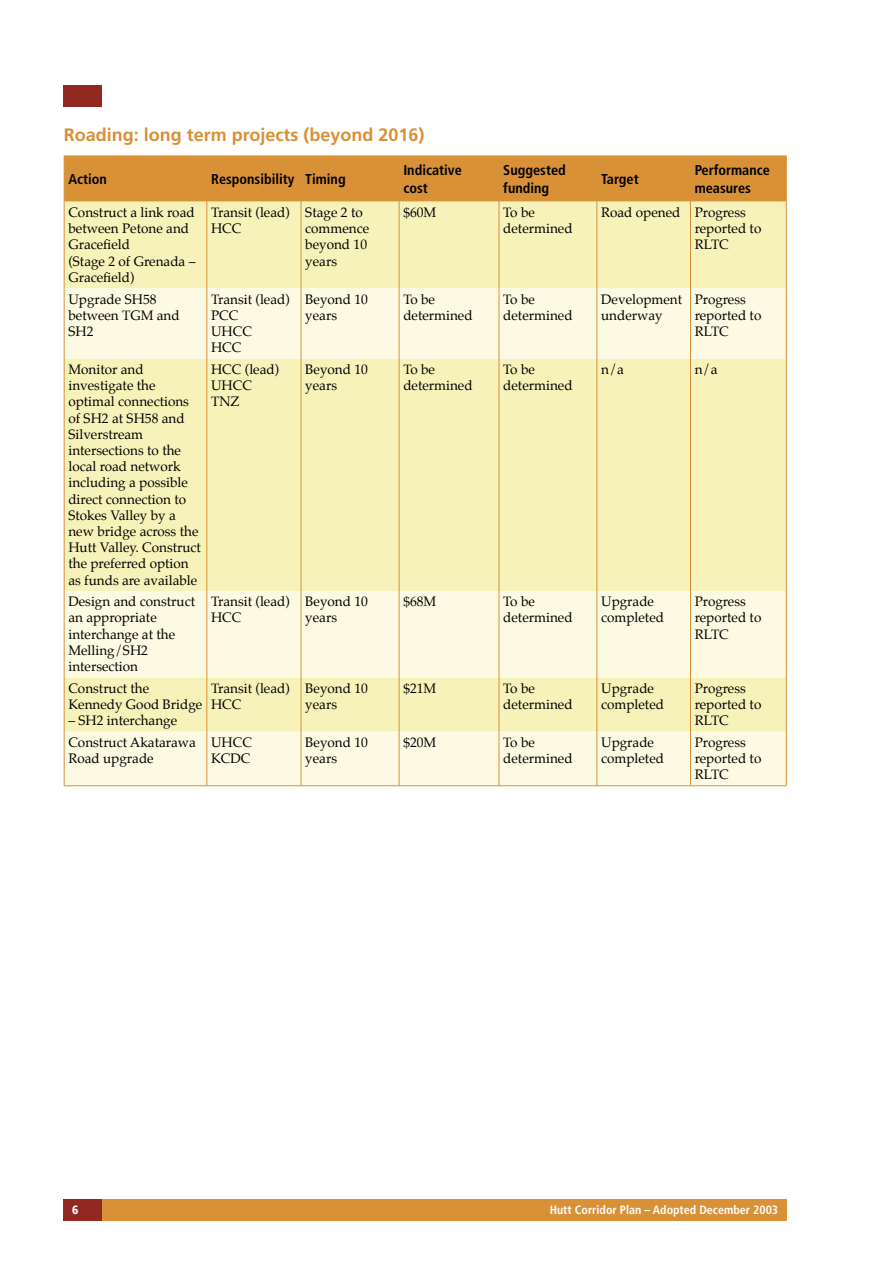
<style>
.page{position:relative;width:893px;height:1263px;background:#fff}
.page>*{position:absolute;margin:0;border:0;box-sizing:border-box;transform-origin:0 0}
.t1{font:700 18px "Frutiger";color:#d89137}
.t2{font:700 condensed 14.25px/18px "Frutiger";color:#000}
.t3{font:13.5px/16.2px "Palatino";color:#000}
.t4{font:700 condensed 12px "Frutiger";color:#fff}
.t5{font:900 condensed 12px "Frutiger";color:#fff}
</style>
<div class="page">
<div style="left:64px;top:1199px;width:723px;height:21px;background:#d89137"></div>
<div style="left:64px;top:1199px;width:38px;height:21px;background:#932823"></div>
<div style="left:64px;top:85px;width:38px;height:21px;background:#932823"></div>
<div style="left:65px;top:157px;width:721px;height:45px;background:#d89137"></div>
<div style="left:65px;top:202px;width:721px;height:86px;background:#f6f2b9"></div>
<svg style="left:65px;top:288px;width:721px;height:497px;background:#f8f5ca"></svg>
<hr style="left:64px;top:156px;width:143px;height:1px;background:#d89137">
<hr style="left:64px;top:156px;width:1px;height:46px;background:#d89137">
<hr style="left:207px;top:156px;width:94px;height:1px;background:#d89137">
<hr style="left:206px;top:156px;width:1px;height:46px;background:#d89137">
<hr style="left:301px;top:156px;width:98px;height:1px;background:#d89137">
<hr style="left:301px;top:156px;width:1px;height:46px;background:#d89137">
<hr style="left:399px;top:156px;width:100px;height:1px;background:#d89137">
<hr style="left:399px;top:156px;width:1px;height:46px;background:#d89137">
<hr style="left:499px;top:156px;width:98px;height:1px;background:#d89137">
<hr style="left:499px;top:156px;width:1px;height:46px;background:#d89137">
<hr style="left:597px;top:156px;width:93px;height:1px;background:#d89137">
<hr style="left:596px;top:156px;width:1px;height:46px;background:#d89137">
<hr style="left:690px;top:156px;width:97px;height:1px;background:#d89137">
<hr style="left:690px;top:156px;width:1px;height:46px;background:#d89137">
<hr style="left:786px;top:156px;width:1px;height:46px;background:#d89137">
<hr style="left:64px;top:202px;width:1px;height:86px;background:#d89137">
<hr style="left:206px;top:202px;width:1px;height:86px;background:#d89137">
<hr style="left:301px;top:202px;width:1px;height:86px;background:#d89137">
<hr style="left:399px;top:202px;width:1px;height:86px;background:#d89137">
<hr style="left:499px;top:202px;width:1px;height:86px;background:#d89137">
<hr style="left:596px;top:202px;width:1px;height:86px;background:#d89137">
<hr style="left:690px;top:202px;width:1px;height:86px;background:#d89137">
<hr style="left:786px;top:202px;width:1px;height:86px;background:#d89137">
<hr style="left:64px;top:288px;width:1px;height:71px;background:#d89137">
<hr style="left:206px;top:288px;width:1px;height:71px;background:#d89137">
<hr style="left:301px;top:288px;width:1px;height:71px;background:#d89137">
<hr style="left:399px;top:288px;width:1px;height:71px;background:#d89137">
<hr style="left:499px;top:288px;width:1px;height:71px;background:#d89137">
<hr style="left:596px;top:288px;width:1px;height:71px;background:#d89137">
<hr style="left:690px;top:288px;width:1px;height:71px;background:#d89137">
<hr style="left:786px;top:288px;width:1px;height:71px;background:#d89137">
<hr style="left:64px;top:359px;width:1px;height:232px;background:#d89137">
<hr style="left:206px;top:359px;width:1px;height:232px;background:#d89137">
<hr style="left:301px;top:359px;width:1px;height:232px;background:#d89137">
<hr style="left:399px;top:359px;width:1px;height:232px;background:#d89137">
<hr style="left:499px;top:359px;width:1px;height:232px;background:#d89137">
<hr style="left:596px;top:359px;width:1px;height:232px;background:#d89137">
<hr style="left:690px;top:359px;width:1px;height:232px;background:#d89137">
<hr style="left:786px;top:359px;width:1px;height:232px;background:#d89137">
<hr style="left:64px;top:591px;width:1px;height:86px;background:#d89137">
<hr style="left:206px;top:591px;width:1px;height:86px;background:#d89137">
<hr style="left:301px;top:591px;width:1px;height:86px;background:#d89137">
<hr style="left:399px;top:591px;width:1px;height:86px;background:#d89137">
<hr style="left:499px;top:591px;width:1px;height:86px;background:#d89137">
<hr style="left:596px;top:591px;width:1px;height:86px;background:#d89137">
<hr style="left:690px;top:591px;width:1px;height:86px;background:#d89137">
<hr style="left:786px;top:591px;width:1px;height:86px;background:#d89137">
<hr style="left:64px;top:677px;width:1px;height:55px;background:#d89137">
<hr style="left:206px;top:677px;width:1px;height:55px;background:#d89137">
<hr style="left:301px;top:677px;width:1px;height:55px;background:#d89137">
<hr style="left:399px;top:677px;width:1px;height:55px;background:#d89137">
<hr style="left:499px;top:677px;width:1px;height:55px;background:#d89137">
<hr style="left:596px;top:677px;width:1px;height:55px;background:#d89137">
<hr style="left:690px;top:677px;width:1px;height:55px;background:#d89137">
<hr style="left:786px;top:677px;width:1px;height:55px;background:#d89137">
<hr style="left:64px;top:732px;width:1px;height:53px;background:#d89137">
<hr style="left:206px;top:732px;width:1px;height:53px;background:#d89137">
<hr style="left:301px;top:732px;width:1px;height:53px;background:#d89137">
<hr style="left:399px;top:732px;width:1px;height:53px;background:#d89137">
<hr style="left:499px;top:732px;width:1px;height:53px;background:#d89137">
<hr style="left:596px;top:732px;width:1px;height:53px;background:#d89137">
<hr style="left:690px;top:732px;width:1px;height:53px;background:#d89137">
<hr style="left:786px;top:732px;width:1px;height:53px;background:#d89137">
<hr style="left:64px;top:785px;width:143px;height:1px;background:#d89137">
<hr style="left:207px;top:785px;width:94px;height:1px;background:#d89137">
<hr style="left:301px;top:785px;width:98px;height:1px;background:#d89137">
<hr style="left:399px;top:785px;width:100px;height:1px;background:#d89137">
<hr style="left:499px;top:785px;width:98px;height:1px;background:#d89137">
<hr style="left:597px;top:785px;width:93px;height:1px;background:#d89137">
<hr style="left:690px;top:785px;width:97px;height:1px;background:#d89137">
<h1 class="t1" style="left:64px;top:124px;width:362px">Roading: long term projects (beyond 2016)</h1>
<p class="t2" style="left:68px;top:170px;width:40px">Action</p>
<p class="t2" style="left:211px;top:170px;width:136px">Responsibility Timing</p>
<p class="t2" style="left:403px;top:161px;width:60px">Indicative cost</p>
<p class="t2" style="left:503px;top:161px;width:64px">Suggested funding</p>
<p class="t2" style="left:601px;top:170px;width:39px">Target</p>
<p class="t2" style="left:695px;top:161px;width:77px">Performance measures</p>
<p class="t3" style="left:68px;top:205px;width:129px">Construct a link road between Petone and<br>Gracefield<br>(Stage 2 of Grenada –<br>Gracefield)</p>
<p class="t3" style="left:211px;top:205px;width:80px">Transit (lead)<br>HCC</p>
<p class="t3" style="left:305px;top:205px;width:65px">Stage 2 to commence beyond 10 years</p>
<p class="t3" style="left:403px;top:205px;width:35px">$60M</p>
<p class="t3" style="left:503px;top:205px;width:71px">To be determined</p>
<p class="t3" style="left:695px;top:205px;width:68px;text-indent:-94px">Road opened Progress reported to<br>RLTC</p>
<p class="t3" style="left:68px;top:292px;width:113px">Upgrade SH58 between TGM and<br>SH2</p>
<p class="t3" style="left:211px;top:292px;width:80px">Transit (lead)<br>PCC<br>UHCC<br>HCC</p>
<p class="t3" style="left:305px;top:292px;width:64px">Beyond 10 years</p>
<p class="t3" style="left:403px;top:292px;width:71px">To be determined</p>
<p class="t3" style="left:503px;top:292px;width:71px">To be determined</p>
<p class="t3" style="left:601px;top:292px;width:83px">Development underway</p>
<p class="t3" style="left:695px;top:292px;width:68px">Progress reported to<br>RLTC</p>
<p class="t3" style="left:68px;top:362px;width:134px">Monitor and investigate the optimal connections of SH2 at SH58 and<br>Silverstream intersections to the local road network including a possible direct connection to<br>Stokes Valley by a new bridge across the<br>Hutt Valley. Construct the preferred option as funds are available</p>
<p class="t3" style="left:211px;top:362px;width:70px">HCC (lead)<br>UHCC<br>TNZ</p>
<p class="t3" style="left:305px;top:362px;width:64px">Beyond 10 years</p>
<p class="t3" style="left:403px;top:362px;width:71px">To be determined</p>
<p class="t3" style="left:503px;top:362px;width:71px">To be determined</p>
<p class="t3" style="left:601px;top:362px;width:24px">n/a</p>
<p class="t3" style="left:695px;top:362px;width:24px">n/a</p>
<p class="t3" style="left:68px;top:595px;width:128px">Design and construct an appropriate interchange at the<br>Melling/SH2 intersection</p>
<p class="t3" style="left:211px;top:595px;width:80px">Transit (lead)<br>HCC</p>
<p class="t3" style="left:305px;top:595px;width:64px">Beyond 10 years</p>
<p class="t3" style="left:403px;top:595px;width:35px">$68M</p>
<p class="t3" style="left:503px;top:595px;width:71px">To be determined</p>
<p class="t3" style="left:601px;top:595px;width:64px">Upgrade completed</p>
<p class="t3" style="left:695px;top:595px;width:68px">Progress reported to<br>RLTC</p>
<p class="t3" style="left:68px;top:681px;width:135px">Construct the<br>Kennedy Good Bridge</p>
<p class="t3" style="left:68px;top:714px;width:110px">– SH2 interchange</p>
<p class="t3" style="left:211px;top:681px;width:80px">Transit (lead)<br>HCC</p>
<p class="t3" style="left:305px;top:681px;width:64px">Beyond 10 years</p>
<p class="t3" style="left:403px;top:681px;width:35px">$21M</p>
<p class="t3" style="left:503px;top:681px;width:71px">To be determined</p>
<p class="t3" style="left:601px;top:681px;width:64px">Upgrade completed</p>
<p class="t3" style="left:695px;top:681px;width:68px">Progress reported to<br>RLTC</p>
<p class="t3" style="left:68px;top:735px;width:129px">Construct Akatarawa<br>Road upgrade</p>
<p class="t3" style="left:211px;top:735px;width:42px">UHCC<br>KCDC</p>
<p class="t3" style="left:305px;top:735px;width:64px">Beyond 10 years</p>
<p class="t3" style="left:403px;top:735px;width:35px">$20M</p>
<p class="t3" style="left:503px;top:735px;width:71px">To be determined</p>
<p class="t3" style="left:601px;top:735px;width:64px">Upgrade completed</p>
<p class="t3" style="left:695px;top:735px;width:68px">Progress reported to<br>RLTC</p>
<p class="t5" style="left:72px;top:1203px;width:8px">6</p>
<p class="t4" style="left:550px;top:1203px;width:230px">Hutt Corridor Plan – Adopted December 2003</p>
</div>
